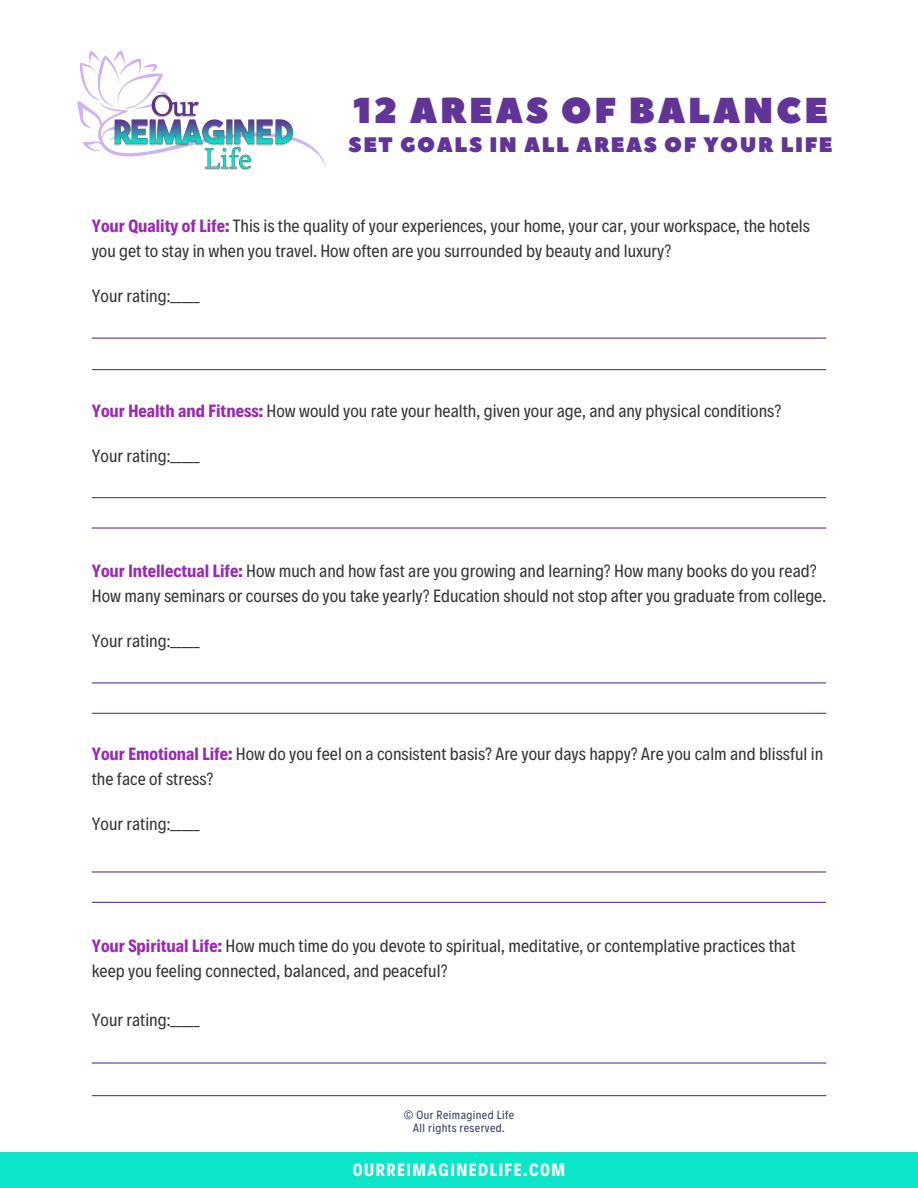
<style>
.page{position:relative;width:918px;height:1188px;background:#fff}
.page>*{position:absolute;margin:0;border:0;box-sizing:border-box;transform-origin:0 0}
.t1{font:36px "Peace Sans";letter-spacing:.075em;color:#613597}
.t2{font:21px "Peace Sans";letter-spacing:.075em;color:#613597}
.t3{font:18px/24.8px "Decalotype";color:#343434}
.t4{font:700 18px "Decalotype";letter-spacing:.085em;color:#fff}
.t5{font:12px "Decalotype";letter-spacing:.035em;color:#323b60}
.s1{font-weight:700;color:#992ab3}
</style>
<div class="page">
<div style="left:0;top:1152px;width:918px;height:36px;background:#0ce6c8"></div>
<img style="left:77px;top:50px;width:249px;height:121px">
<hr style="left:92px;top:338px;width:734px;height:1px;background:#613597">
<hr style="left:92px;top:369px;width:734px;height:1px;background:#613597">
<hr style="left:92px;top:497px;width:734px;height:1px;background:#613597">
<hr style="left:92px;top:527px;width:734px;height:2px;background:#613597">
<hr style="left:92px;top:682px;width:734px;height:1px;background:#613597">
<hr style="left:92px;top:713px;width:734px;height:1px;background:#613597">
<hr style="left:92px;top:871px;width:734px;height:2px;background:#613597">
<hr style="left:92px;top:902px;width:734px;height:1px;background:#613597">
<hr style="left:92px;top:1062px;width:734px;height:2px;background:#613597">
<hr style="left:92px;top:1095px;width:734px;height:1px;background:#613597">
<h4 class="t1" style="left:353px;top:87px;width:476px">12 AREAS OF BALANCE</h4>
<h4 class="t2" style="left:349px;top:130px;width:485px">SET GOALS IN ALL AREAS OF YOUR LIFE</h4>
<h4 class="t3" style="left:92px;top:212px;width:720px"><span class="s1">Your Quality of Life:</span> This is the quality of your experiences, your home, your car, your workspace, the hotels you get to stay in when you travel. How often are you surrounded by beauty and luxury?</h4>
<h4 class="t3" style="left:92px;top:282px;width:110px">Your rating:_____</h4>
<h4 class="t3" style="left:92px;top:397px;width:691px"><span class="s1">Your Health and Fitness:</span> How would you rate your health, given your age, and any physical conditions?</h4>
<h4 class="t3" style="left:92px;top:442px;width:110px">Your rating:_____</h4>
<h4 class="t3" style="left:92px;top:558px;width:736px"><span class="s1">Your Intellectual Life:</span> How much and how fast are you growing and learning? How many books do you read?<br>How many seminars or courses do you take yearly? Education should not stop after you graduate from college.</h4>
<h4 class="t3" style="left:92px;top:627px;width:110px">Your rating:_____</h4>
<h4 class="t3" style="left:92px;top:741px;width:733px"><span class="s1">Your Emotional Life:</span> How do you feel on a consistent basis? Are your days happy? Are you calm and blissful in the face of stress?</h4>
<p class="t3" style="left:92px;top:810px;width:110px">Your rating:_____</p>
<p class="t3" style="left:92px;top:932px;width:705px"><span class="s1">Your Spiritual Life:</span> How much time do you devote to spiritual, meditative, or contemplative practices that keep you feeling connected, balanced, and peaceful?</p>
<h3 class="t3" style="left:92px;top:1006px;width:110px">Your rating:_____</h3>
<h1 class="t5" style="left:404px;top:1107px;width:112px">© Our Reimagined Life</h1>
<h2 class="t5" style="left:413px;top:1120px;width:93px">All rights reserved.</h2>
<p class="t4" style="left:353px;top:1158px;width:214px">OURREIMAGINEDLIFE.COM</p>
</div>
